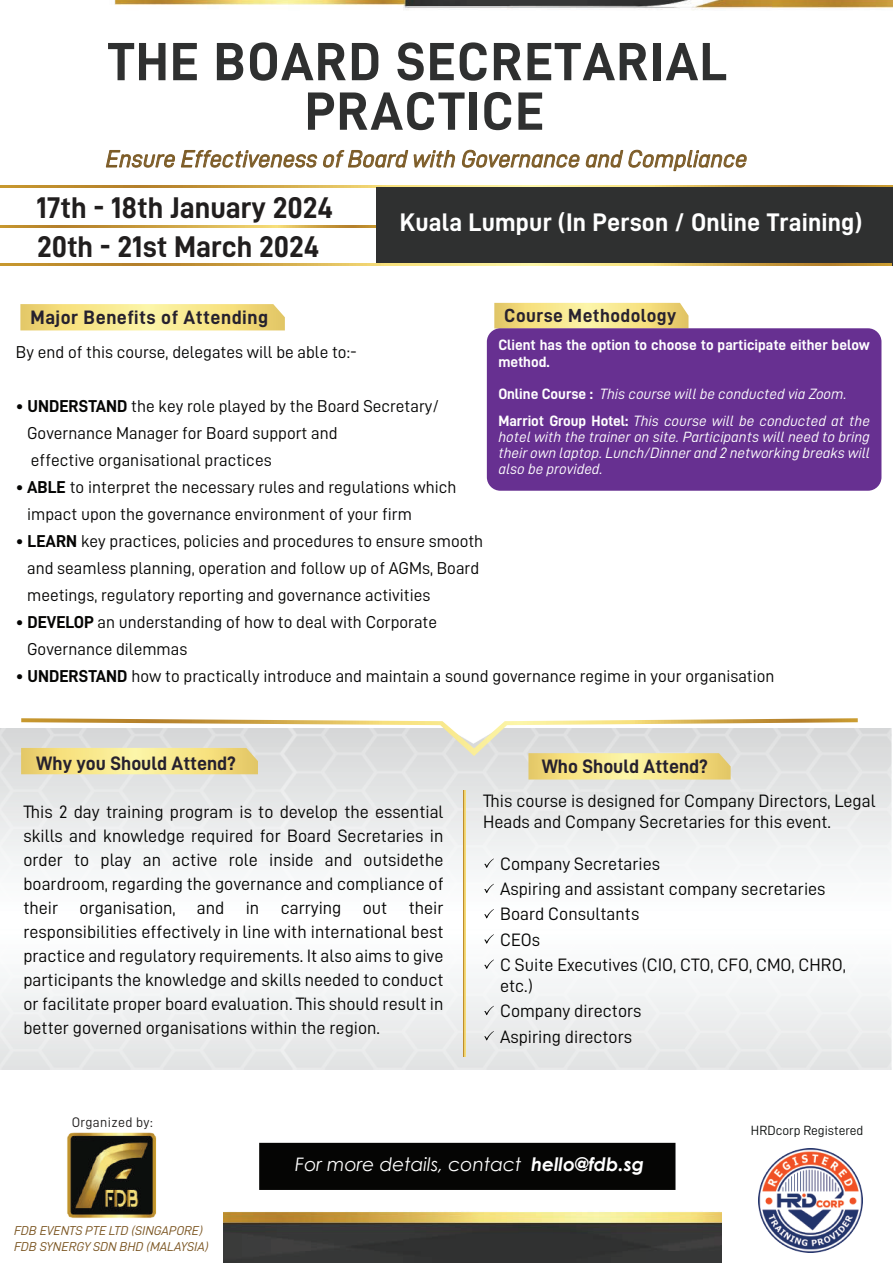
<style>
.page{position:relative;width:893px;height:1263px;background:#fff}
.page>*{position:absolute;margin:0;border:0;box-sizing:border-box;transform-origin:0 0}
.t1{font:54px/49.5px "D DIN Bold";letter-spacing:.025em;color:#2f3030;text-align:center}
.t2{font:30px "D DIN Bold";color:#211e1e}
.t3{font:25.5px "D DIN Bold";letter-spacing:.005em;color:#fff}
.t4{font:24px "D DIN Italic";color:#7c5b26}
.t5{font:19.5px "D DIN Bold";color:#26212e}
.t6{font:19.5px "D DIN Bold";letter-spacing:.025em;color:#26212e}
.t7{font:18.9px "D DIN Bold";letter-spacing:.025em;color:#28222f}
.t8{font:italic 18.6px "Century Gothic";color:#fff}
.t9{font:18px/24px "D DIN";color:#050504}
.t10{font:17.25px/27px "D DIN";color:#050504}
.t11{font:15px/16px "D DIN Italic";color:#fff}
.t12{font:15px/17.5px "D DIN Bold";color:#fff}
.t13{font:13.95px "D DIN";letter-spacing:.025em;color:#201e1e}
.t14{font:13.35px "D DIN";color:#0e1110}
.t15{font:12.9px/15.5px "D DIN Italic";color:#7a5420}
.s1{font-family:"D DIN Bold"}
.s2{font-weight:700}
</style>
<div class="page">
<img style="left:0;top:0;width:893px;height:1263px">
<svg style="left:0;top:226px;width:376px;height:1px"></svg>
<svg style="left:0;top:186px;width:893px;height:2px;background:#a38947"></svg>
<svg style="left:20px;top:304px;width:265px;height:26px;background:#f4e288"></svg>
<img style="left:0;top:728px;width:891px;height:341px">
<hr style="left:464px;top:791px;width:1px;height:265px;background:#edd06e">
<svg style="left:21px;top:718px;width:837px;height:61px;background:#e4dfc4"></svg>
<div style="left:0;top:1210px;width:223px;height:53px;background:#fff"></div>
<div style="left:722px;top:1210px;width:171px;height:53px;background:#fff"></div>
<img style="left:48px;top:1113px;width:127px;height:105px">
<img style="left:759px;top:1148px;width:104px;height:105px">
<svg style="left:105px;top:150px;width:212px;height:21px"></svg>
<svg style="left:323px;top:150px;width:132px;height:21px"></svg>
<svg style="left:462px;top:149px;width:285px;height:22px"></svg>
<svg style="left:484px;top:858px;width:10px;height:10px"></svg>
<svg style="left:484px;top:884px;width:10px;height:9px"></svg>
<svg style="left:484px;top:909px;width:10px;height:9px"></svg>
<svg style="left:484px;top:934px;width:10px;height:10px"></svg>
<svg style="left:484px;top:959px;width:10px;height:10px"></svg>
<svg style="left:484px;top:1006px;width:10px;height:9px"></svg>
<svg style="left:484px;top:1031px;width:10px;height:9px"></svg>
<div style="left:376px;top:188px;width:517px;height:78px;background:#2f3030"></div>
<svg style="left:494px;top:303px;width:194px;height:25px;background:#f4e087"></svg>
<div style="left:487px;top:328px;width:394px;height:163px;background:#673091;border-radius:14px"></div>
<svg style="left:0;top:264px;width:891px;height:2px;background:#d8b559"></svg>
<div style="left:259px;top:1143px;width:416px;height:47px;background:#050504"></div>
<h1 class="t1" style="left:108px;top:36px;width:621px">THE BOARD SECRETARIAL<br>PRACTICE</h1>
<h3 class="t4" style="left:106px;top:146px;width:643px">Ensure Effectiveness of Board with Governance and Compliance</h3>
<h2 class="t2" style="left:37px;top:191px;width:298px">17th - 18th January 2024</h2>
<h2 class="t2" style="left:37px;top:230px;width:284px">20th - 21st March 2024</h2>
<h3 class="t3" style="left:400px;top:208px;width:464px">Kuala Lumpur (In Person / Online Training)</h3>
<p class="t7" style="left:504px;top:305px;width:173px">Course Methodology</p>
<p class="t12" style="left:498px;top:336px;width:373px">Client has the option to choose to participate either below method.</p>
<p class="t11" style="left:498px;top:381px;width:373px;line-height:26.2px"><span class="s1">Online Course :</span> This course will be conducted via Zoom.<br><span class="s1">Marriot Group Hotel:</span> This course will be conducted at the</p>
<p class="t11" style="left:498px;top:428px;width:373px;text-align:justify">hotel with the trainer on site. Participants will need to bring their own laptop. Lunch/Dinner and 2 networking breaks will also be provided.</p>
<p class="t6" style="left:31px;top:306px;width:239px">Major Benefits of Attending</p>
<p class="t10" style="left:16px;top:339px;width:342px">By end of this course, delegates will be able to:-</p>
<p class="t10" style="left:27px;top:393px;width:414px;text-indent:-11px"><span class="s1">• UNDERSTAND</span> the key role played by the Board Secretary/<br>Governance Manager for Board support and<br>effective organisational practices</p>
<p class="t10" style="left:27px;top:474px;width:431px;text-indent:-11px"><span class="s1">• ABLE</span> to interpret the necessary rules and regulations which impact upon the governance environment of your firm</p>
<p class="t10" style="left:27px;top:528px;width:458px;text-indent:-11px"><span class="s1">• LEARN</span> key practices, policies and procedures to ensure smooth and seamless planning, operation and follow up of AGMs, Board meetings, regulatory reporting and governance activities</p>
<p class="t10" style="left:27px;top:609px;width:412px;text-indent:-11px"><span class="s1">• DEVELOP</span> an understanding of how to deal with Corporate<br>Governance dilemmas</p>
<p class="t10" style="left:16px;top:663px;width:760px"><span class="s1">• UNDERSTAND</span> how to practically introduce and maintain a sound governance regime in your organisation</p>
<p class="t5" style="left:36px;top:752px;width:201px">Why you Should Attend?</p>
<p class="t5" style="left:542px;top:755px;width:168px">Who Should Attend?</p>
<p class="t9" style="left:23px;top:800px;width:422px;text-align:justify">This 2 day training program is to develop the essential skills and knowledge required for Board Secretaries in order to play an active role inside and outsidethe boardroom, regarding the governance and compliance of their organisation, and in carrying out their responsibilities effectively in line with international best practice and regulatory requirements. It also aims to give participants the knowledge and skills needed to conduct or facilitate proper board evaluation. This should result in better governed organisations within the region.</p>
<p class="t9" style="left:483px;top:790px;width:394px;line-height:21px">This course is designed for Company Directors, Legal<br>Heads and Company Secretaries for this event.</p>
<p class="t9" style="left:500px;top:851px;width:347px;line-height:25.2px">Company Secretaries<br>Aspiring and assistant company secretaries<br>Board Consultants<br>CEOs<br>C Suite Executives (CIO, CTO, CFO, CMO, CHRO,</p>
<p class="t9" style="left:500px;top:973px;width:143px;line-height:25.2px">etc.)<br>Company directors<br>Aspiring directors</p>
<p class="t13" style="left:72px;top:1115px;width:82px">Organized by:</p>
<p class="t15" style="left:14px;top:1223px;width:196px">FDB EVENTS PTE LTD (SINGAPORE)<br>FDB SYNERGY SDN BHD (MALAYSIA)</p>
<p class="t8" style="left:295px;top:1151px;width:350px">For more details, contact <span class="s2">hello@fdb.sg</span></p>
<p class="t14" style="left:751px;top:1123px;width:114px">HRDcorp Registered</p>
</div>
